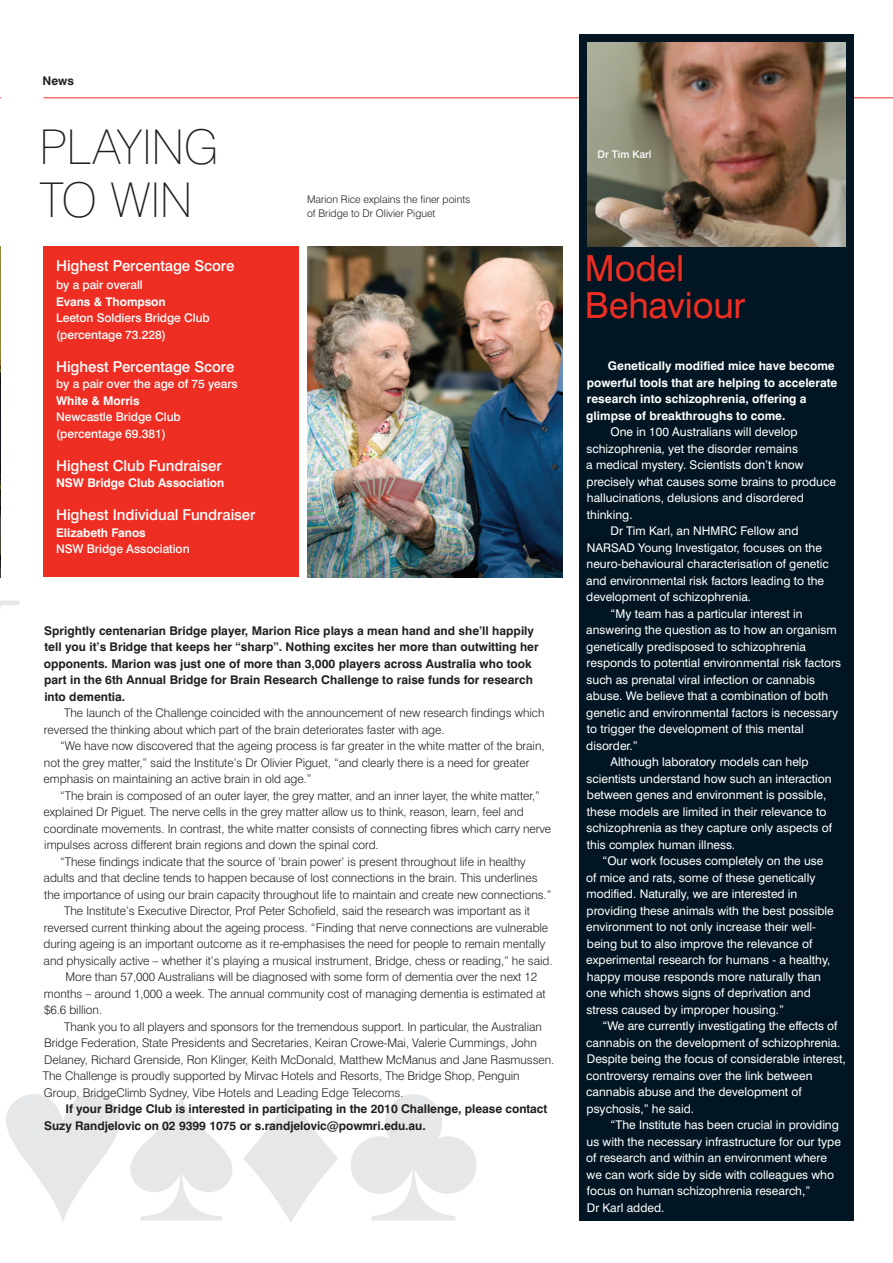
<style>
.page{position:relative;width:893px;height:1263px;background:#fff}
.page>*{position:absolute;margin:0;border:0;box-sizing:border-box;transform-origin:0 0}
._1__Heading{font:179.25px "Zapf Dingbats ITC";color:#e6e7e9}
._2__Subhead_2{font:100 48px "Swiss 721 BT";letter-spacing:-.015em;color:#231f20}
._1__Heading-2{font:36px "Swiss 721 BT";letter-spacing:-.005em;color:#ee2e22}
._3__Body_copy{font:500 15px "Swiss 721 BT";letter-spacing:-.005em;color:#fff}
._3__Body_copy-2{font:300 12px/16.5px "Swiss 721 BT";letter-spacing:-.005em;color:#231f20}
._3__Body_copy-3{font:12px/16.5px "Swiss 721 BT";color:#fff}
._5__Body_copy_Bold{font:700 12px/16.5px "Swiss 721 BT";color:#231f20}
._3__Body_copy-4{font:700 12px/16.5px "Swiss 721 BT";color:#fff}
._3__Body_copy-5{font:500 12px/16.5px "Swiss 721 BT";letter-spacing:-.005em;color:#fff}
._3__Body_copy-6{font:700 12px/16.5px "Swiss 721 BT";letter-spacing:-.005em;color:#231f20}
._7__Caption{font:300 10.5px/13.5px "Swiss 721 BT";color:#231f20}
._7__Caption-2{font:500 10.5px "Swiss 721 BT";color:#fff}
.s1{font-weight:700}
</style>
<div class="page">
<img style="left:0;top:246px;width:1px;height:331px">
<hr style="left:43px;top:97px;width:850px;height:1px;background:#ee2e22">
<div style="left:579px;top:34px;width:275px;height:1186px;background:#011622"></div>
<img style="left:588px;top:43px;width:258px;height:203px">
<div style="left:43px;top:246px;width:255px;height:331px;background:#ee2e22"></div>
<img style="left:307px;top:246px;width:255px;height:331px">
<p class="_5__Body_copy_Bold" style="left:43px;top:72px;width:33px">News</p>
<p class="_2__Subhead_2" style="left:40px;top:118px;width:180px">PLAYING</p>
<p class="_2__Subhead_2" style="left:40px;top:171px;width:154px">TO WIN</p>
<p class="_3__Body_copy" style="left:56px;top:257px;width:180px">Highest Percentage Score</p>
<p class="_3__Body_copy-5" style="left:56px;top:277px;width:88px">by a pair overall</p>
<p class="_3__Body_copy-5" style="left:56px;top:293px;width:155px"><span class="s1">Evans &amp; Thompson<br></span>Leeton Soldiers Bridge Club (percentage 73.228)</p>
<p class="_3__Body_copy" style="left:56px;top:357px;width:180px">Highest Percentage Score</p>
<p class="_3__Body_copy-5" style="left:56px;top:376px;width:183px">by a pair over the age of 75 years<br><span class="s1">White &amp; Morris<br></span>Newcastle Bridge Club</p>
<p class="_3__Body_copy-5" style="left:56px;top:425px;width:111px">(percentage 69.381)</p>
<p class="_3__Body_copy" style="left:56px;top:456px;width:167px">Highest Club Fundraiser</p>
<p class="_3__Body_copy-4" style="left:56px;top:475px;width:170px">NSW Bridge Club Association</p>
<p class="_3__Body_copy" style="left:56px;top:506px;width:201px">Highest Individual Fundraiser</p>
<p class="_3__Body_copy-4" style="left:56px;top:524px;width:91px">Elizabeth Fanos</p>
<p class="_3__Body_copy-5" style="left:56px;top:541px;width:135px">NSW Bridge Association</p>
<p class="_7__Caption" style="left:307px;top:193px;width:165px">Marion Rice explains the finer points of Bridge to Dr Olivier Piguet</p>
<p class="_5__Body_copy_Bold" style="left:44px;top:622px;width:496px">Sprightly centenarian Bridge player, Marion Rice plays a mean hand and she’ll happily tell you it’s Bridge that keeps her “sharp”. Nothing excites her more than outwitting her opponents. Marion was just one of more than 3,000 players across Australia who took part in the 6th Annual Bridge for Brain Research Challenge to raise funds for research into dementia.</p>
<p class="_3__Body_copy-2" style="left:44px;top:705px;width:502px;text-indent:20px">The launch of the Challenge coincided with the announcement of new research findings which reversed the thinking about which part of the brain deteriorates faster with age.</p>
<p class="_3__Body_copy-2" style="left:44px;top:738px;width:502px;text-indent:16px">“We have now discovered that the ageing process is far greater in the white matter of the brain, not the grey matter,” said the Institute’s Dr Olivier Piguet, “and clearly there is a need for greater emphasis on maintaining an active brain in old age.”</p>
<p class="_3__Body_copy-2" style="left:44px;top:787px;width:509px;text-indent:16px">“The brain is composed of an outer layer, the grey matter, and an inner layer, the white matter,” explained Dr Piguet. The nerve cells in the grey matter allow us to think, reason, learn, feel and coordinate movements. In contrast, the white matter consists of connecting fibres which carry nerve impulses across different brain regions and down the spinal cord.</p>
<p class="_3__Body_copy-2" style="left:44px;top:853px;width:509px;text-indent:16px">“These findings indicate that the source of ‘brain power’ is present throughout life in healthy adults and that decline tends to happen because of lost connections in the brain. This underlines the importance of using our brain capacity throughout life to maintain and create new connections.”</p>
<p class="_3__Body_copy-2" style="left:44px;top:903px;width:510px;text-align:center">The Institute’s Executive Director, Prof Peter Schofield, said the research was important as it reversed current thinking about the ageing process. “Finding that nerve connections are vulnerable during ageing is an important outcome as it re-emphasises the need for people to remain mentally and physically active – whether it’s playing a musical instrument, Bridge, chess or reading,” he said.</p>
<p class="_3__Body_copy-2" style="left:44px;top:969px;width:503px;text-indent:22px">More than 57,000 Australians will be diagnosed with some form of dementia over the next 12 months – around 1,000 a week. The annual community cost of managing dementia is estimated at $6.6 billion.</p>
<p class="_3__Body_copy-2" style="left:43px;top:1018px;width:513px;text-indent:21px">Thank you to all players and sponsors for the tremendous support. In particular, the Australian Bridge Federation, State Presidents and Secretaries, Keiran Crowe-Mai, Valerie Cummings, John Delaney, Richard Grenside, Ron Klinger, Keith McDonald, Matthew McManus and Jane Rasmussen.<br>The Challenge is proudly supported by Mirvac Hotels and Resorts, The Bridge Shop, Penguin Group, BridgeClimb Sydney, Vibe Hotels and Leading Edge Telecoms.</p>
<p class="_3__Body_copy-6" style="left:44px;top:1101px;width:504px;text-indent:21px">If your Bridge Club is interested in participating in the 2010 Challenge, please contact<br>Suzy Randjelovic on 02 9399 1075 or s.randjelovic@powmri.edu.au.</p>
<p class="_1__Heading" style="left:1px;top:1074px;width:484px">♥♠♦♣</p>
<p class="_7__Caption-2" style="left:598px;top:148px;width:55px">Dr Tim Karl</p>
<p class="_1__Heading-2" style="left:585px;top:247px;width:101px">Model</p>
<p class="_1__Heading-2" style="left:585px;top:283px;width:162px">Behaviour</p>
<p class="_3__Body_copy-4" style="left:586px;top:358px;width:253px;text-indent:22px">Genetically modified mice have become powerful tools that are helping to accelerate research into schizophrenia, offering a glimpse of breakthroughs to come.</p>
<p class="_3__Body_copy-3" style="left:586px;top:424px;width:251px;text-indent:24px">One in 100 Australians will develop schizophrenia, yet the disorder remains<br>a medical mystery. Scientists don’t know precisely what causes some brains to produce hallucinations, delusions and disordered thinking.</p>
<p class="_3__Body_copy-3" style="left:586px;top:523px;width:244px;text-indent:24px">Dr Tim Karl, an NHMRC Fellow and NARSAD Young Investigator, focuses on the neuro-behavioural characterisation of genetic and environmental risk factors leading to the development of schizophrenia.</p>
<p class="_3__Body_copy-3" style="left:586px;top:605px;width:256px;text-indent:24px">“My team has a particular interest in answering the question as to how an organism genetically predisposed to schizophrenia responds to potential environmental risk factors such as prenatal viral infection or cannabis abuse. We believe that a combination of both genetic and environmental factors is necessary to trigger the development of this mental disorder.”</p>
<p class="_3__Body_copy-3" style="left:587px;top:754px;width:247px;text-indent:24px">Although laboratory models can help scientists understand how such an interaction between genes and environment is possible, these models are limited in their relevance to schizophrenia as they capture only aspects of this complex human illness.</p>
<p class="_3__Body_copy-3" style="left:586px;top:853px;width:249px;text-indent:16px">“Our work focuses completely on the use of mice and rats, some of these genetically modified. Naturally, we are interested in providing these animals with the best possible environment to not only increase their well&shy;being but to also improve the relevance of experimental research for humans - a healthy, happy mouse responds more naturally than one which shows signs of deprivation and stress caused by improper housing.”</p>
<p class="_3__Body_copy-3" style="left:586px;top:1018px;width:261px;text-indent:16px">“We are currently investigating the effects of cannabis on the development of schizophrenia.<br>Despite being the focus of considerable interest, controversy remains over the link between cannabis abuse and the development of psychosis,” he said.</p>
<p class="_3__Body_copy-3" style="left:586px;top:1117px;width:256px;text-indent:24px">“The Institute has been crucial in providing us with the necessary infrastructure for our type of research and within an environment where we can work side by side with colleagues who focus on human schizophrenia research,”<br>Dr Karl added.</p>
</div>
